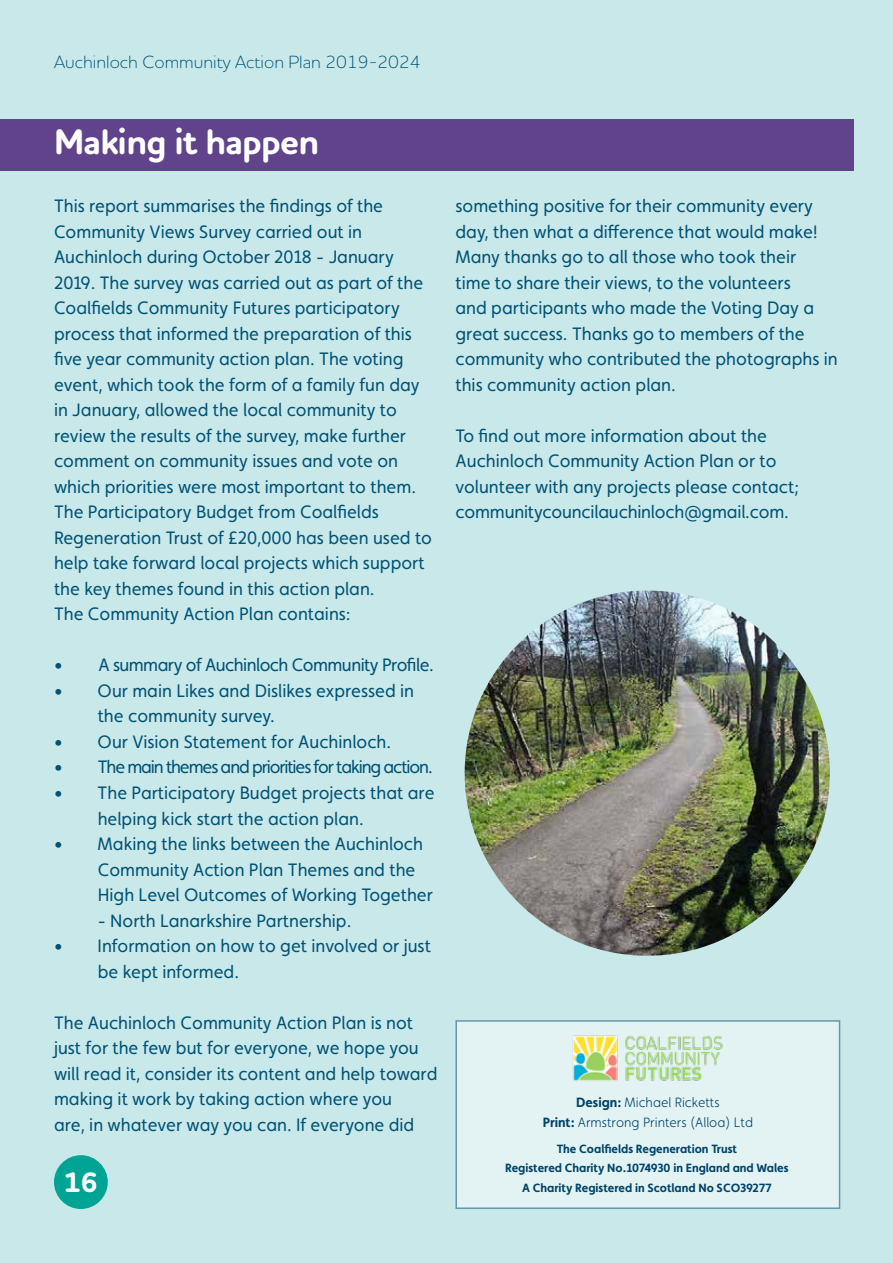
<style>
.page{position:relative;width:893px;height:1263px;background:#c9e8ea}
.page>*{position:absolute;margin:0;border:0;box-sizing:border-box;transform-origin:0 0}
.t1{font:700 36px "Houschka Rounded";letter-spacing:-.02em;color:#fff}
.t2{font:700 28.5px "Houschka Rounded";color:#fff}
.t3{font:18px/25.5px "Faricy New";color:#005274}
.t4{font:18px "Faricy New";letter-spacing:-.06em;color:#005274}
.t5{font:18px "Faricy New";letter-spacing:-.03em;color:#005274}
.t6{font:300 18px "Houschka Rounded";color:#005274}
.t7{font:300 13.5px/19.5px "Faricy New";color:#004469;text-align:center}
.t8{font:700 12px/19.5px "Faricy New";color:#004469;text-align:center}
.s1{font-weight:700}
</style>
<div class="page">
<div style="left:0;top:119px;width:854px;height:52px;background:#60438b"></div>
<div style="left:455px;top:1020px;width:385px;height:189px;background:#e3f3f4"></div>
<img style="left:572px;top:1035px;width:151px;height:46px">
<div style="left:54px;top:1155px;width:54px;height:54px;background:#00a494;border-radius:50%"></div>
<img style="left:465px;top:590px;width:365px;height:366px;border-radius:183px">
<p class="t6" style="left:54px;top:50px;width:368px">Auchinloch Community Action Plan 2019-2024</p>
<h1 class="t1" style="left:54px;top:119px;width:267px">Making it happen</h1>
<p class="t3" style="left:54px;top:193px;width:380px">This report summarises the findings of the Community Views Survey carried out in Auchinloch during October 2018 - January 2019. The survey was carried out as part of the Coalfields Community Futures participatory process that informed the preparation of this five year community action plan. The voting event, which took the form of a family fun day in January, allowed the local community to review the results of the survey, make further comment on community issues and vote on which priorities were most important to them.<br>The Participatory Budget from Coalfields Regeneration Trust of £20,000 has been used to help take forward local projects which support the key themes found in this action plan.<br>The Community Action Plan contains:</p>
<p class="t5" style="left:54px;top:655px;width:381px">• A summary of Auchinloch Community Profile.</p>
<p class="t3" style="left:98px;top:678px;width:318px;text-indent:-44px">• Our main Likes and Dislikes expressed in the community survey.</p>
<p class="t3" style="left:54px;top:729px;width:339px">• Our Vision Statement for Auchinloch.</p>
<p class="t4" style="left:54px;top:757px;width:380px">• The main themes and priorities for taking action.</p>
<p class="t3" style="left:98px;top:780px;width:338px;text-indent:-44px">• The Participatory Budget projects that are helping kick start the action plan.</p>
<p class="t3" style="left:98px;top:831px;width:337px;text-indent:-44px">• Making the links between the Auchinloch<br>Community Action Plan Themes and the<br>High Level Outcomes of Working Together</p>
<p class="t3" style="left:98px;top:907px;width:255px">- North Lanarkshire Partnership.</p>
<p class="t3" style="left:98px;top:933px;width:335px;text-indent:-44px">• Information on how to get involved or just be kept informed.</p>
<p class="t3" style="left:54px;top:1009px;width:385px">The Auchinloch Community Action Plan is not just for the few but for everyone, we hope you will read it, consider its content and help toward making it work by taking action where you<br>are, in whatever way you can. If everyone did</p>
<h2 class="t2" style="left:64px;top:1164px;width:36px">16</h2>
<p class="t3" style="left:455px;top:193px;width:384px">something positive for their community every day, then what a difference that would make!<br>Many thanks go to all those who took their<br>time to share their views, to the volunteers<br>and participants who made the Voting Day a great success. Thanks go to members of the community who contributed the photographs in this community action plan.</p>
<p class="t3" style="left:455px;top:423px;width:345px">To find out more information about the Auchinloch Community Action Plan or to volunteer with any projects please contact; communitycouncilauchinloch@gmail.com.</p>
<p class="t7" style="left:543px;top:1093px;width:212px"><span class="s1">Design:</span> Michael Ricketts<br><span class="s1">Print:</span> Armstrong Printers (Alloa) Ltd</p>
<p class="t8" style="left:505px;top:1138px;width:285px">The Coalfields Regeneration Trust<br>Registered Charity No.1074930 in England and Wales<br>A Charity Registered in Scotland No SCO39277</p>
</div>
